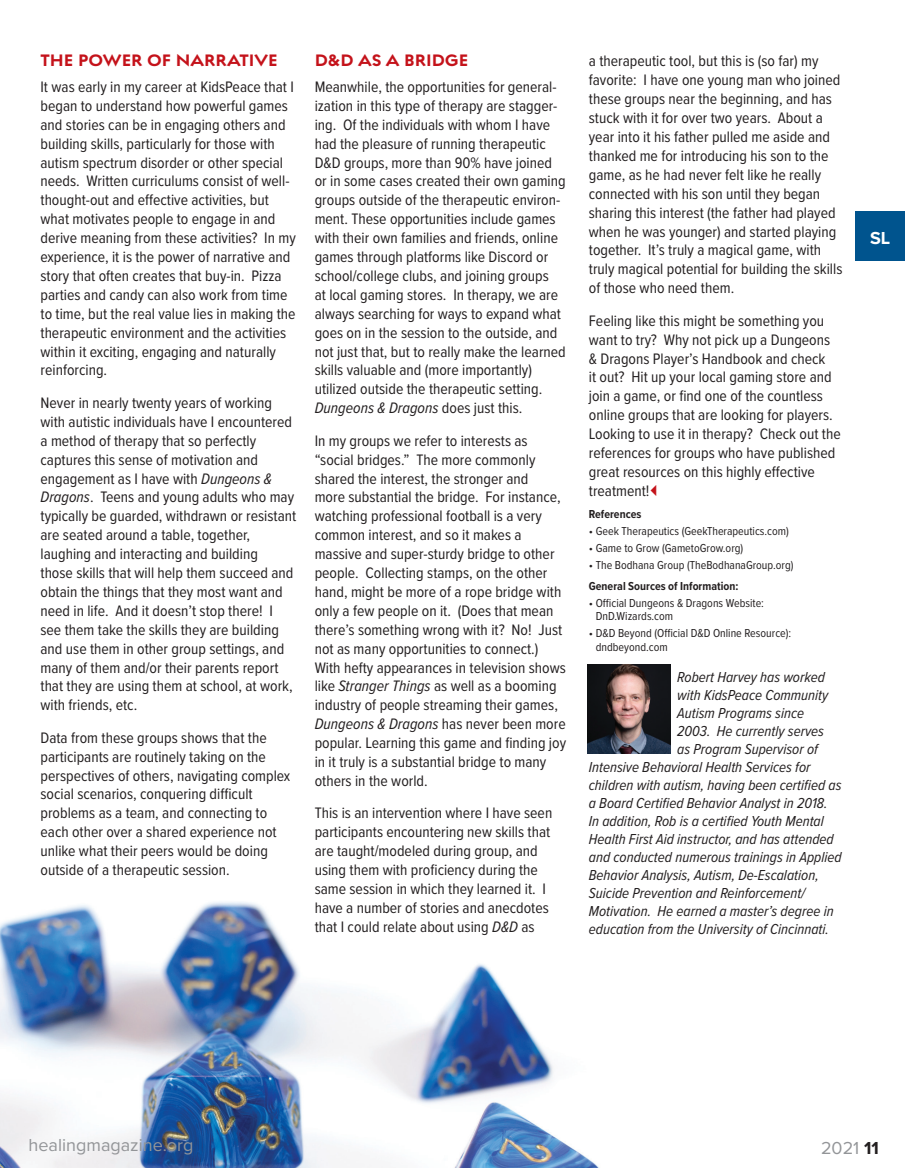
<style>
.page{position:relative;width:905px;height:1168px;background:#fff}
.page>*{position:absolute;margin:0;border:0;box-sizing:border-box;transform-origin:0 0}
.t1{font:700 18px "Regulator Nova";color:#c4121a}
.t2{font:18px "Proxima Nova";color:#939598}
.t3{font:700 18px "Proxima Nova";color:#fff}
.t4{font:15.75px/18.9px "Proxima Nova Cond";color:#231f20}
.t5{font:italic 15px "Proxima Nova Cond";color:#231f20}
.t6{font:12px/13.5px "Proxima Nova Cond";color:#231f20}
.t7{font:700 12px "Proxima Nova Cond";color:#231f20}
.s1{font-style:italic}
.s2{font-weight:700;color:#231f20}
</style>
<div class="page">
<img style="left:0;top:902px;width:599px;height:266px">
<div style="left:855px;top:212px;width:49px;height:49px;background:#00548e"></div>
<img style="left:588px;top:664px;width:82px;height:89px">
<p class="t1" style="left:40px;top:50px;width:239px">THE POWER OF NARRATIVE</p>
<p class="t4" style="left:40px;top:77px;width:257px">It was early in my career at KidsPeace that I began to understand how powerful games and stories can be in engaging others and building skills, particularly for those with autism spectrum disorder or other special needs. Written curriculums consist of well&shy;thought-out and effective activities, but what motivates people to engage in and derive meaning from these activities? In my experience, it is the power of narrative and story that often creates that buy-in. Pizza parties and candy can also work from time to time, but the real value lies in making the therapeutic environment and the activities within it exciting, engaging and naturally reinforcing.</p>
<p class="t4" style="left:40px;top:392px;width:257px">Never in nearly twenty years of working with autistic individuals have I encountered a method of therapy that so perfectly captures this sense of motivation and engagement as I have with <span class="s1">Dungeons &amp; Dragons</span>. Teens and young adults who may typically be guarded, withdrawn or resistant are seated around a table, together, laughing and interacting and building<br>those skills that will help them succeed and obtain the things that they most want and need in life. And it doesn’t stop there! I see them take the skills they are building and use them in other group settings, and many of them and/or their parents report that they are using them at school, at work, with friends, etc.</p>
<p class="t4" style="left:40px;top:727px;width:251px">Data from these groups shows that the participants are routinely taking on the perspectives of others, navigating complex social scenarios, conquering difficult problems as a team, and connecting to each other over a shared experience not unlike what their peers would be doing outside of a therapeutic session.</p>
<p class="t1" style="left:315px;top:50px;width:155px">D&amp;D AS A BRIDGE</p>
<p class="t4" style="left:315px;top:77px;width:253px">Meanwhile, the opportunities for general&shy;ization in this type of therapy are stagger&shy;ing. Of the individuals with whom I have had the pleasure of running therapeutic D&amp;D groups, more than 90% have joined or in some cases created their own gaming groups outside of the therapeutic environ&shy;ment. These opportunities include games with their own families and friends, online games through platforms like Discord or school/college clubs, and joining groups<br>at local gaming stores. In therapy, we are always searching for ways to expand what goes on in the session to the outside, and not just that, but to really make the learned skills valuable and (more importantly) utilized outside the therapeutic setting.<br><span class="s1">Dungeons &amp; Dragons</span> does just this.</p>
<p class="t4" style="left:315px;top:430px;width:253px">In my groups we refer to interests as “social bridges.” The more commonly shared the interest, the stronger and<br>more substantial the bridge. For instance, watching professional football is a very common interest, and so it makes a massive and super-sturdy bridge to other people. Collecting stamps, on the other hand, might be more of a rope bridge with only a few people on it. (Does that mean there’s something wrong with it? No! Just not as many opportunities to connect.)<br>With hefty appearances in television shows like <span class="s1">Stranger Things</span> as well as a booming industry of people streaming their games, <span class="s1">Dungeons &amp; Dragons</span> has never been more popular. Learning this game and finding joy in it truly is a substantial bridge to many others in the world.</p>
<p class="t4" style="left:315px;top:803px;width:239px">This is an intervention where I have seen participants encountering new skills that are taught/modeled during group, and using them with proficiency during the same session in which they learned it. I have a number of stories and anecdotes that I could relate about using <span class="s1">D&amp;D</span> as</p>
<p class="t4" style="left:589px;top:51px;width:255px">a therapeutic tool, but this is (so far) my favorite: I have one young man who joined these groups near the beginning, and has stuck with it for over two years. About a year into it his father pulled me aside and thanked me for introducing his son to the game, as he had never felt like he really connected with his son until they began sharing this interest (the father had played when he was younger) and started playing together. It’s truly a magical game, with truly magical potential for building the skills of those who need them.</p>
<p class="t4" style="left:589px;top:310px;width:253px">Feeling like this might be something you want to try? Why not pick up a Dungeons &amp; Dragons Player’s Handbook and check<br>it out? Hit up your local gaming store and join a game, or find one of the countless online groups that are looking for players.<br>Looking to use it in therapy? Check out the references for groups who have published great resources on this highly effective treatment!</p>
<p class="t7" style="left:589px;top:505px;width:54px">References</p>
<p class="t6" style="left:589px;top:524px;width:201px">• Geek Therapeutics (GeekTherapeutics.com)</p>
<p class="t6" style="left:589px;top:541px;width:156px">• Game to Grow (GametoGrow.org)</p>
<p class="t6" style="left:589px;top:558px;width:206px">• The Bodhana Group (TheBodhanaGroup.org)</p>
<p class="t7" style="left:589px;top:577px;width:151px">General Sources of Information:</p>
<p class="t6" style="left:595px;top:595px;width:170px;text-indent:-7px">• Official Dungeons &amp; Dragons Website:<br>DnD.Wizards.com</p>
<p class="t6" style="left:595px;top:626px;width:197px;text-indent:-7px">• D&amp;D Beyond (Official D&amp;D Online Resource): dndbeyond.com</p>
<p class="t5" style="left:677px;top:666px;width:149px">Robert Harvey has worked</p>
<p class="t5" style="left:677px;top:684px;width:153px">with KidsPeace Community</p>
<p class="t5" style="left:677px;top:702px;width:128px">Autism Programs since</p>
<p class="t5" style="left:677px;top:720px;width:148px">2003. He currently serves</p>
<p class="t5" style="left:677px;top:738px;width:142px">as Program Supervisor of</p>
<p class="t5" style="left:589px;top:756px;width:223px">Intensive Behavioral Health Services for</p>
<p class="t5" style="left:589px;top:774px;width:254px">children with autism, having been certified as</p>
<p class="t5" style="left:589px;top:792px;width:240px">a Board Certified Behavior Analyst in 2018.</p>
<p class="t5" style="left:589px;top:810px;width:236px">In addition, Rob is a certified Youth Mental</p>
<p class="t5" style="left:589px;top:828px;width:246px">Health First Aid instructor, and has attended</p>
<p class="t5" style="left:589px;top:846px;width:254px">and conducted numerous trainings in Applied</p>
<p class="t5" style="left:589px;top:864px;width:231px">Behavior Analysis, Autism, De-Escalation,</p>
<p class="t5" style="left:589px;top:882px;width:218px">Suicide Prevention and Reinforcement/</p>
<p class="t5" style="left:589px;top:900px;width:246px">Motivation. He earned a master’s degree in</p>
<p class="t5" style="left:589px;top:918px;width:242px">education from the University of Cincinnati.</p>
<p class="t3" style="left:870px;top:224px;width:22px">SL</p>
<p class="t2" style="left:28px;top:1132px;width:166px">healingmagazine.org</p>
<p class="t2" style="left:821px;top:1134px;width:59px">2021 <span class="s2">11</span></p>
</div>
